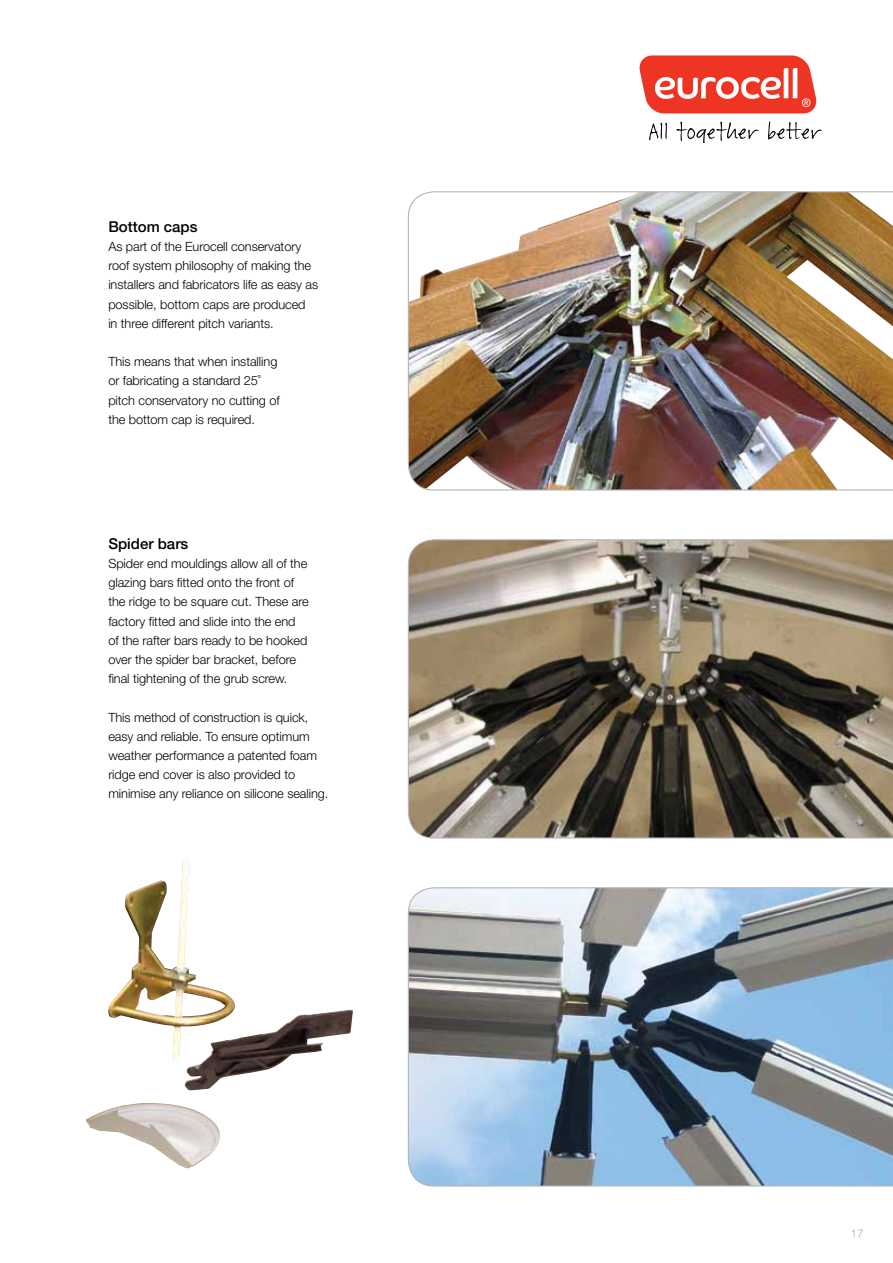
<style>
.page{position:relative;width:893px;height:1263px;background:#fff}
.page>*{position:absolute;margin:0;border:0;box-sizing:border-box;transform-origin:0 0}
.t1{font:500 15px "Helvetica Neue LT Std";color:#000}
.t2{font:300 12.75px/19.2px "Helvetica Neue LT Std";letter-spacing:-.005em;color:#000}
.t3{font:300 12px "Helvetica Neue LT Std";color:#b0b7bb}
</style>
<div class="page">
<svg style="left:677px;top:122px;width:81px;height:21px"></svg>
<svg style="left:768px;top:121px;width:54px;height:18px"></svg>
<svg style="left:639px;top:55px;width:178px;height:58px"></svg>
<svg style="left:649px;top:123px;width:18px;height:17px"></svg>
<img style="left:407px;top:191px;width:486px;height:300px">
<svg style="left:407px;top:539px;width:486px;height:300px;background:#807665"></svg>
<svg style="left:407px;top:887px;width:486px;height:300px;background:#8ea0b0"></svg>
<img style="left:185px;top:1010px;width:168px;height:81px">
<img style="left:108px;top:859px;width:136px;height:204px">
<img style="left:86px;top:1103px;width:134px;height:66px">
<p class="t1" style="left:108px;top:217px;width:91px">Bottom caps</p>
<p class="t2" style="left:108px;top:237px;width:211px">As part of the Eurocell conservatory roof system philosophy of making the installers and fabricators life as easy as possible, bottom caps are produced<br>in three different pitch variants.</p>
<p class="t2" style="left:108px;top:352px;width:173px">This means that when installing or fabricating a standard 25˚ pitch conservatory no cutting of the bottom cap is required.</p>
<p class="t1" style="left:108px;top:534px;width:82px">Spider bars</p>
<p class="t2" style="left:108px;top:554px;width:202px">Spider end mouldings allow all of the glazing bars fitted onto the front of the ridge to be square cut. These are factory fitted and slide into the end of the rafter bars ready to be hooked over the spider bar bracket, before final tightening of the grub screw.</p>
<p class="t2" style="left:108px;top:707px;width:222px">This method of construction is quick, easy and reliable. To ensure optimum weather performance a patented foam ridge end cover is also provided to minimise any reliance on silicone sealing.</p>
<p class="t3" style="left:850px;top:1226px;width:15px">17</p>
</div>
